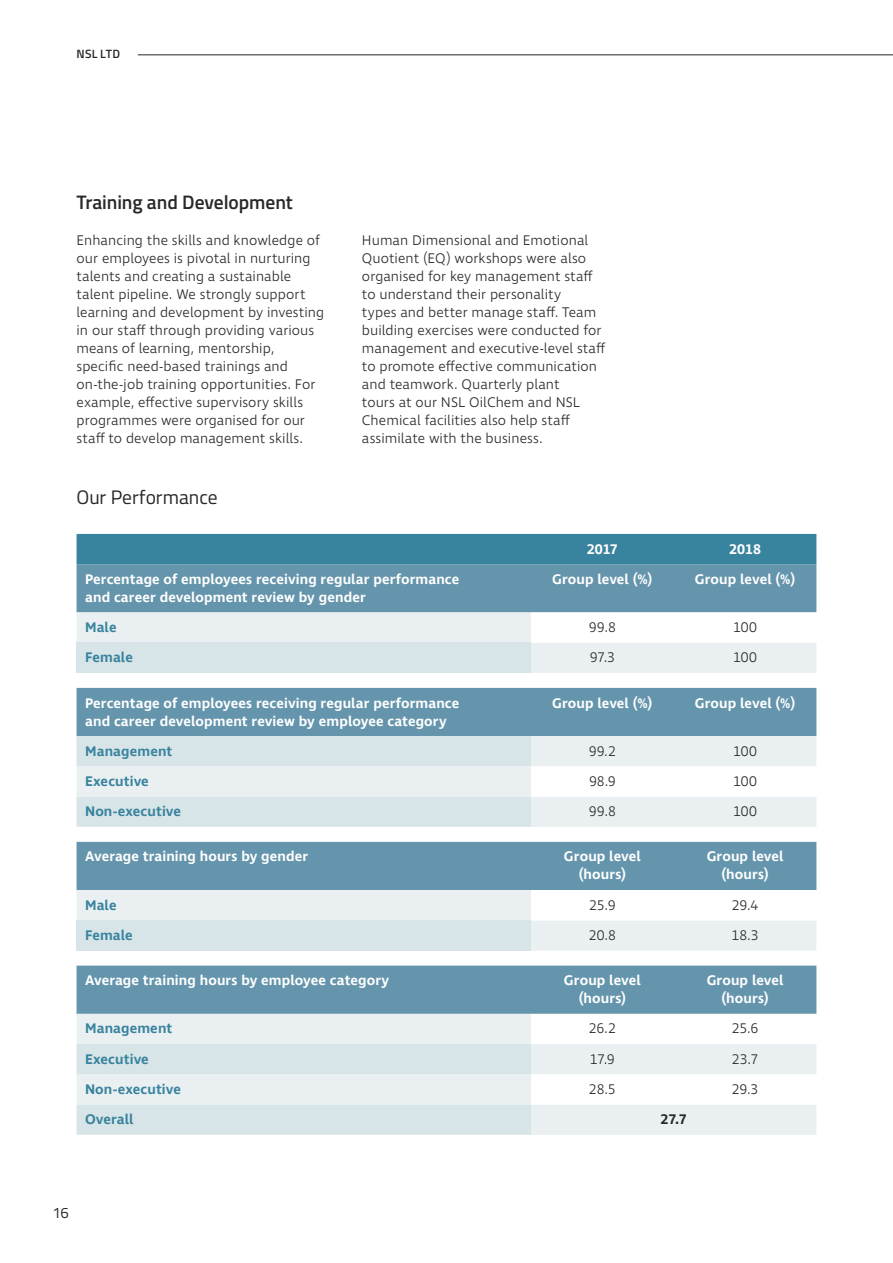
<style>
.page{position:relative;width:893px;height:1263px;background:#fff}
.page>*{position:absolute;margin:0;border:0;box-sizing:border-box;transform-origin:0 0}
.t1{font:600 19.5px "Titillium Web";letter-spacing:-.005em;color:#292829}
.t2{font:19.5px "Titillium Web";color:#292829}
.t3{font:15px "Titillium Web";color:#292829}
.t4{font:14.25px/18px "Ingra Regular 7";letter-spacing:.005em;color:#292829}
.t5{font:14.25px/18px "Ingra Regular 5";letter-spacing:.01em;color:#fff;text-align:center}
.t6{font:14.25px "Ingra Regular 5";letter-spacing:.005em;color:#38839e}
.t7{font:14.25px "Ingra Regular 5";color:#292829}
.t8{font:600 12px "Titillium Web";letter-spacing:.02em;color:#292829}
</style>
<div class="page">
<svg style="left:77px;top:534px;width:739px;height:139px;background:#8ab2c2"></svg>
<div style="left:77px;top:643px;width:454px;height:30px;background:#d8e5e8"></div>
<svg style="left:77px;top:842px;width:739px;height:108px;background:#a5c1cd"></svg>
<div style="left:77px;top:920px;width:454px;height:30px;background:#d8e5e8"></div>
<svg style="left:77px;top:688px;width:739px;height:139px;background:#b9ced7"></svg>
<svg style="left:77px;top:965px;width:739px;height:170px;background:#c3d5dd"></svg>
<hr style="left:138px;top:55px;width:755px;height:1px;background:#292829">
<p class="t8" style="left:77px;top:45px;width:45px">NSL LTD</p>
<h1 class="t1" style="left:77px;top:188px;width:218px">Training and Development</h1>
<p class="t4" style="left:77px;top:232px;width:249px">Enhancing the skills and knowledge of our employees is pivotal in nurturing talents and creating a sustainable talent pipeline. We strongly support learning and development by investing in our staff through providing various means of learning, mentorship, specific need-based trainings and on-the-job training opportunities. For example, effective supervisory skills programmes were organised for our staff to develop management skills.</p>
<h1 class="t2" style="left:77px;top:483px;width:142px">Our Performance</h1>
<p class="t4" style="left:362px;top:232px;width:245px">Human Dimensional and Emotional Quotient (EQ) workshops were also organised for key management staff to understand their personality<br>types and better manage staff. Team building exercises were conducted for management and executive-level staff to promote effective communication and teamwork. Quarterly plant<br>tours at our NSL OilChem and NSL Chemical facilities also help staff assimilate with the business.</p>
<p class="t5" style="left:587px;top:540px;width:33px">2017</p>
<p class="t5" style="left:729px;top:540px;width:33px">2018</p>
<p class="t5" style="left:85px;top:571px;width:376px;text-align:left">Percentage of employees receiving regular performance and career development review by gender</p>
<p class="t5" style="left:552px;top:571px;width:102px">Group level (%)</p>
<p class="t5" style="left:695px;top:571px;width:102px">Group level (%)</p>
<p class="t6" style="left:85px;top:618px;width:33px">Male</p>
<p class="t4" style="left:589px;top:619px;width:28px">99.8</p>
<p class="t4" style="left:733px;top:619px;width:25px">100</p>
<p class="t6" style="left:85px;top:649px;width:49px">Female</p>
<p class="t4" style="left:590px;top:649px;width:27px">97.3</p>
<p class="t4" style="left:733px;top:649px;width:25px">100</p>
<p class="t5" style="left:85px;top:694px;width:376px;text-align:left">Percentage of employees receiving regular performance and career development review by employee category</p>
<p class="t5" style="left:552px;top:694px;width:102px">Group level (%)</p>
<p class="t5" style="left:695px;top:694px;width:102px">Group level (%)</p>
<p class="t6" style="left:85px;top:742px;width:89px">Management</p>
<p class="t4" style="left:589px;top:743px;width:29px">99.2</p>
<p class="t4" style="left:733px;top:743px;width:25px">100</p>
<p class="t6" style="left:85px;top:772px;width:65px">Executive</p>
<p class="t4" style="left:589px;top:773px;width:28px">98.9</p>
<p class="t4" style="left:733px;top:773px;width:25px">100</p>
<p class="t6" style="left:85px;top:803px;width:97px">Non-executive</p>
<p class="t4" style="left:589px;top:803px;width:28px">99.8</p>
<p class="t4" style="left:733px;top:803px;width:25px">100</p>
<p class="t5" style="left:85px;top:848px;width:225px">Average training hours by gender</p>
<p class="t5" style="left:564px;top:848px;width:78px">Group level (hours)</p>
<p class="t5" style="left:707px;top:848px;width:78px">Group level (hours)</p>
<p class="t6" style="left:85px;top:896px;width:33px">Male</p>
<p class="t4" style="left:589px;top:897px;width:28px">25.9</p>
<p class="t4" style="left:732px;top:897px;width:28px">29.4</p>
<p class="t6" style="left:85px;top:926px;width:49px">Female</p>
<p class="t4" style="left:589px;top:927px;width:29px">20.8</p>
<p class="t4" style="left:731px;top:927px;width:29px">18.3</p>
<p class="t5" style="left:85px;top:972px;width:306px">Average training hours by employee category</p>
<p class="t5" style="left:564px;top:972px;width:78px">Group level (hours)</p>
<p class="t5" style="left:707px;top:972px;width:78px">Group level (hours)</p>
<p class="t6" style="left:85px;top:1020px;width:89px">Management</p>
<p class="t4" style="left:589px;top:1020px;width:29px">26.2</p>
<p class="t4" style="left:732px;top:1020px;width:28px">25.6</p>
<p class="t6" style="left:85px;top:1050px;width:65px">Executive</p>
<p class="t4" style="left:590px;top:1051px;width:26px">17.9</p>
<p class="t4" style="left:732px;top:1051px;width:28px">23.7</p>
<p class="t6" style="left:85px;top:1080px;width:97px">Non-executive</p>
<p class="t4" style="left:589px;top:1081px;width:28px">28.5</p>
<p class="t4" style="left:732px;top:1081px;width:28px">29.3</p>
<p class="t6" style="left:85px;top:1110px;width:50px">Overall</p>
<p class="t7" style="left:660px;top:1110px;width:28px">27.7</p>
<p class="t3" style="left:53px;top:1202px;width:18px">16</p>
</div>
